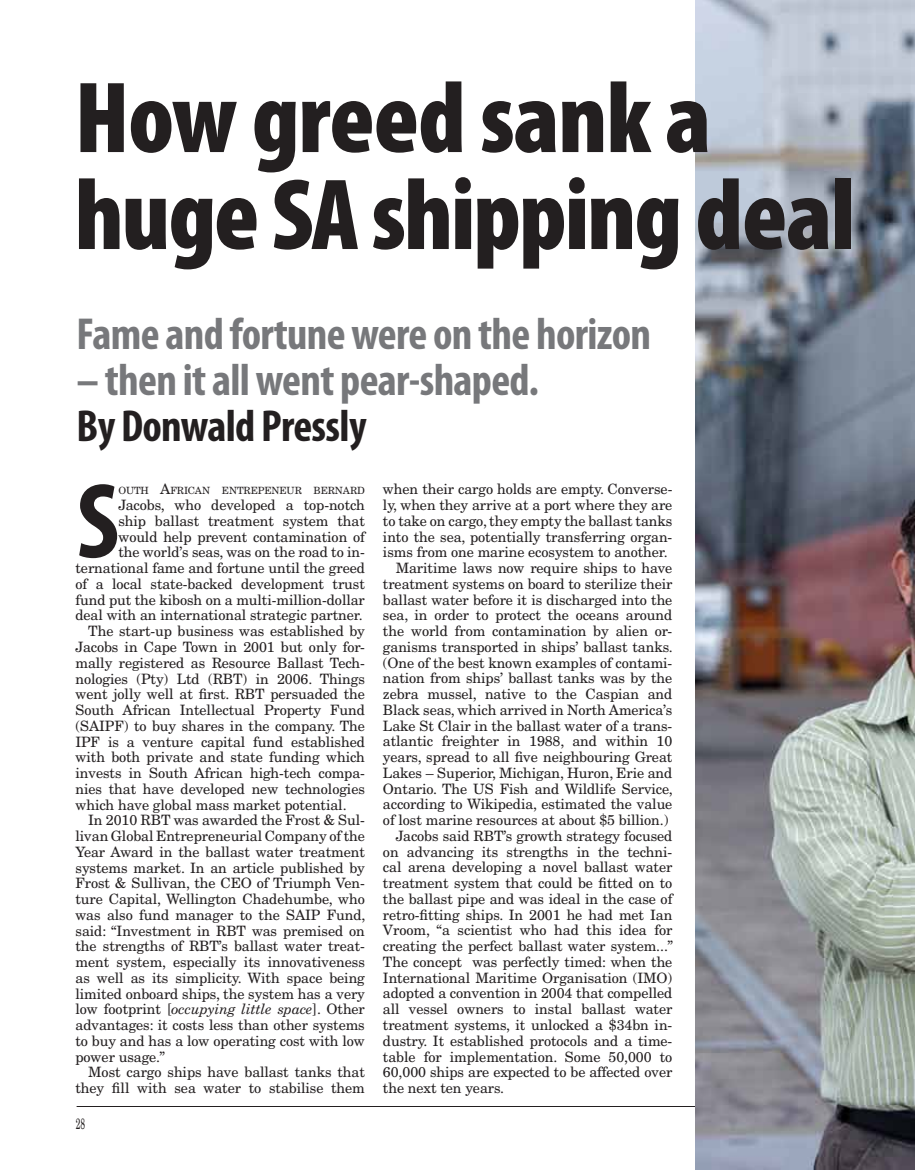
<style>
.page{position:relative;width:915px;height:1170px;background:#fff}
.page>*{position:absolute;margin:0;border:0;box-sizing:border-box;transform-origin:0 0}
.t1{font:700 condensed 107.7px "Myriad Pro";color:#231f20}
.t2{font:900 condensed 102px/96.9px "Myriad Pro";letter-spacing:-.02em;color:#231f20}
.t3{font:700 condensed 45px "Myriad Pro";letter-spacing:-.015em;color:#77787b}
.t4{font:700 condensed 45px "Myriad Pro";letter-spacing:-.015em;color:#231f20}
.t5{font:15px "New Century Schlbk LT Std";color:#231f20;scale:.56 1}
.t6{font:14.25px "New Century Schlbk LT Std";letter-spacing:-.005em;color:#231f20}
.t7{font:10.05px "New Century Schlbk LT Std";letter-spacing:-.01em;color:#231f20}
.s1{font-size:14.25px}
.s2{font-style:italic}
</style>
<div class="page">
<hr style="left:77px;top:1105px;width:837px;height:1px;background:#231f20">
<img style="left:695px;top:0;width:219px;height:1169px">
<h2 class="t2" style="left:75px;top:67px;width:781px">How greed sank a huge SA shipping deal</h2>
<h3 class="t3" style="left:77px;top:306px;width:575px">Fame and fortune were on the horizon</h3>
<h3 class="t3" style="left:77px;top:352px;width:464px">– then it all went pear-shaped.</h3>
<h3 class="t4" style="left:77px;top:397px;width:291px">By Donwald Pressly</h3>
<h1 class="t1" style="left:77px;top:454px;width:44px">S</h1>
<p class="t7" style="left:118px;top:484px;width:248px">OUTH <span class="s1">A</span>FRICAN ENTREPENEUR BERNARD</p>
<p class="t6" style="left:118px;top:496px;width:248px">Jacobs, who developed a top-notch</p>
<p class="t6" style="left:118px;top:512px;width:248px">ship ballast treatment system that</p>
<p class="t6" style="left:118px;top:528px;width:248px">would help prevent contamination of</p>
<p class="t6" style="left:118px;top:543px;width:248px">the world’s seas, was on the road to in-</p>
<p class="t6" style="left:75px;top:559px;width:291px">ternational fame and fortune until the greed</p>
<p class="t6" style="left:75px;top:575px;width:291px">of a local state-backed development trust</p>
<p class="t6" style="left:75px;top:591px;width:291px">fund put the kibosh on a multi-million-dollar</p>
<p class="t6" style="left:75px;top:606px;width:288px">deal with an international strategic partner.</p>
<p class="t6" style="left:88px;top:622px;width:278px">The start-up business was established by</p>
<p class="t6" style="left:75px;top:638px;width:291px">Jacobs in Cape Town in 2001 but only for-</p>
<p class="t6" style="left:75px;top:654px;width:291px">mally registered as Resource Ballast Tech-</p>
<p class="t6" style="left:75px;top:669px;width:291px">nologies (Pty) Ltd (RBT) in 2006. Things</p>
<p class="t6" style="left:75px;top:685px;width:291px">went jolly well at first. RBT persuaded the</p>
<p class="t6" style="left:75px;top:701px;width:291px">South African Intellectual Property Fund</p>
<p class="t6" style="left:75px;top:717px;width:291px">(SAIPF) to buy shares in the company. The</p>
<p class="t6" style="left:75px;top:732px;width:291px">IPF is a venture capital fund established</p>
<p class="t6" style="left:75px;top:748px;width:291px">with both private and state funding which</p>
<p class="t6" style="left:75px;top:764px;width:291px">invests in South African high-tech compa-</p>
<p class="t6" style="left:75px;top:780px;width:291px">nies that have developed new technologies</p>
<p class="t6" style="left:75px;top:795px;width:272px">which have global mass market potential.</p>
<p class="t6" style="left:88px;top:811px;width:278px">In 2010 RBT was awarded the Frost &amp; Sul-</p>
<p class="t6" style="left:75px;top:827px;width:291px">livan Global Entrepreneurial Company of the</p>
<p class="t6" style="left:75px;top:843px;width:291px">Year Award in the ballast water treatment</p>
<p class="t6" style="left:75px;top:858px;width:291px">systems market. In an article published by</p>
<p class="t6" style="left:75px;top:874px;width:291px">Frost &amp; Sullivan, the CEO of Triumph Ven-</p>
<p class="t6" style="left:75px;top:890px;width:291px">ture Capital, Wellington Chadehumbe, who</p>
<p class="t6" style="left:75px;top:906px;width:291px">was also fund manager to the SAIP Fund,</p>
<p class="t6" style="left:75px;top:921px;width:291px">said: “Investment in RBT was premised on</p>
<p class="t6" style="left:75px;top:937px;width:291px">the strengths of RBT’s ballast water treat-</p>
<p class="t6" style="left:75px;top:953px;width:291px">ment system, especially its innovativeness</p>
<p class="t6" style="left:75px;top:969px;width:291px">as well as its simplicity. With space being</p>
<p class="t6" style="left:75px;top:984px;width:291px">limited onboard ships, the system has a very</p>
<p class="t6" style="left:75px;top:1000px;width:291px">low footprint [<span class="s2">occupying little space</span>]. Other</p>
<p class="t6" style="left:75px;top:1016px;width:291px">advantages: it costs less than other systems</p>
<p class="t6" style="left:75px;top:1032px;width:291px">to buy and has a low operating cost with low</p>
<p class="t6" style="left:75px;top:1047px;width:91px">power usage.”</p>
<p class="t6" style="left:88px;top:1063px;width:278px">Most cargo ships have ballast tanks that</p>
<p class="t6" style="left:75px;top:1079px;width:291px">they fill with sea water to stabilise them</p>
<p class="t5" style="left:76px;top:1114px;width:18px">28</p>
<p class="t6" style="left:383px;top:480px;width:291px">when their cargo holds are empty. Converse-</p>
<p class="t6" style="left:383px;top:496px;width:291px">ly, when they arrive at a port where they are</p>
<p class="t6" style="left:383px;top:512px;width:291px">to take on cargo, they empty the ballast tanks</p>
<p class="t6" style="left:383px;top:527px;width:291px">into the sea, potentially transferring organ-</p>
<p class="t6" style="left:383px;top:543px;width:286px">isms from one marine ecosystem to another.</p>
<p class="t6" style="left:395px;top:559px;width:278px">Maritime laws now require ships to have</p>
<p class="t6" style="left:383px;top:575px;width:291px">treatment systems on board to sterilize their</p>
<p class="t6" style="left:383px;top:590px;width:291px">ballast water before it is discharged into the</p>
<p class="t6" style="left:383px;top:606px;width:291px">sea, in order to protect the oceans around</p>
<p class="t6" style="left:383px;top:622px;width:291px">the world from contamination by alien or-</p>
<p class="t6" style="left:383px;top:638px;width:291px">ganisms transported in ships’ ballast tanks.</p>
<p class="t6" style="left:383px;top:653px;width:291px">(One of the best known examples of contami-</p>
<p class="t6" style="left:383px;top:669px;width:291px">nation from ships’ ballast tanks was by the</p>
<p class="t6" style="left:383px;top:685px;width:291px">zebra mussel, native to the Caspian and</p>
<p class="t6" style="left:383px;top:701px;width:291px">Black seas, which arrived in North America’s</p>
<p class="t6" style="left:383px;top:716px;width:291px">Lake St Clair in the ballast water of a trans-</p>
<p class="t6" style="left:383px;top:732px;width:291px">atlantic freighter in 1988, and within 10</p>
<p class="t6" style="left:383px;top:748px;width:291px">years, spread to all five neighbouring Great</p>
<p class="t6" style="left:383px;top:764px;width:291px">Lakes – Superior, Michigan, Huron, Erie and</p>
<p class="t6" style="left:383px;top:779px;width:291px">Ontario. The US Fish and Wildlife Service,</p>
<p class="t6" style="left:383px;top:795px;width:291px">according to Wikipedia, estimated the value</p>
<p class="t6" style="left:383px;top:811px;width:287px">of lost marine resources at about $5 billion.)</p>
<p class="t6" style="left:395px;top:827px;width:278px">Jacobs said RBT’s growth strategy focused</p>
<p class="t6" style="left:383px;top:842px;width:291px">on advancing its strengths in the techni-</p>
<p class="t6" style="left:383px;top:858px;width:291px">cal arena developing a novel ballast water</p>
<p class="t6" style="left:383px;top:874px;width:291px">treatment system that could be fitted on to</p>
<p class="t6" style="left:383px;top:890px;width:291px">the ballast pipe and was ideal in the case of</p>
<p class="t6" style="left:383px;top:905px;width:291px">retro-fitting ships. In 2001 he had met Ian</p>
<p class="t6" style="left:383px;top:921px;width:291px">Vroom, “a scientist who had this idea for</p>
<p class="t6" style="left:383px;top:937px;width:291px">creating the perfect ballast water system...”</p>
<p class="t6" style="left:383px;top:953px;width:291px">The concept was perfectly timed: when the</p>
<p class="t6" style="left:383px;top:968px;width:291px">International Maritime Organisation (IMO)</p>
<p class="t6" style="left:383px;top:984px;width:291px">adopted a convention in 2004 that compelled</p>
<p class="t6" style="left:383px;top:1000px;width:291px">all vessel owners to instal ballast water</p>
<p class="t6" style="left:383px;top:1016px;width:291px">treatment systems, it unlocked a $34bn in-</p>
<p class="t6" style="left:383px;top:1031px;width:291px">dustry. It established protocols and a time-</p>
<p class="t6" style="left:383px;top:1047px;width:291px">table for implementation. Some 50,000 to</p>
<p class="t6" style="left:383px;top:1063px;width:291px">60,000 ships are expected to be affected over</p>
<p class="t6" style="left:383px;top:1079px;width:123px">the next ten years.</p>
</div>
